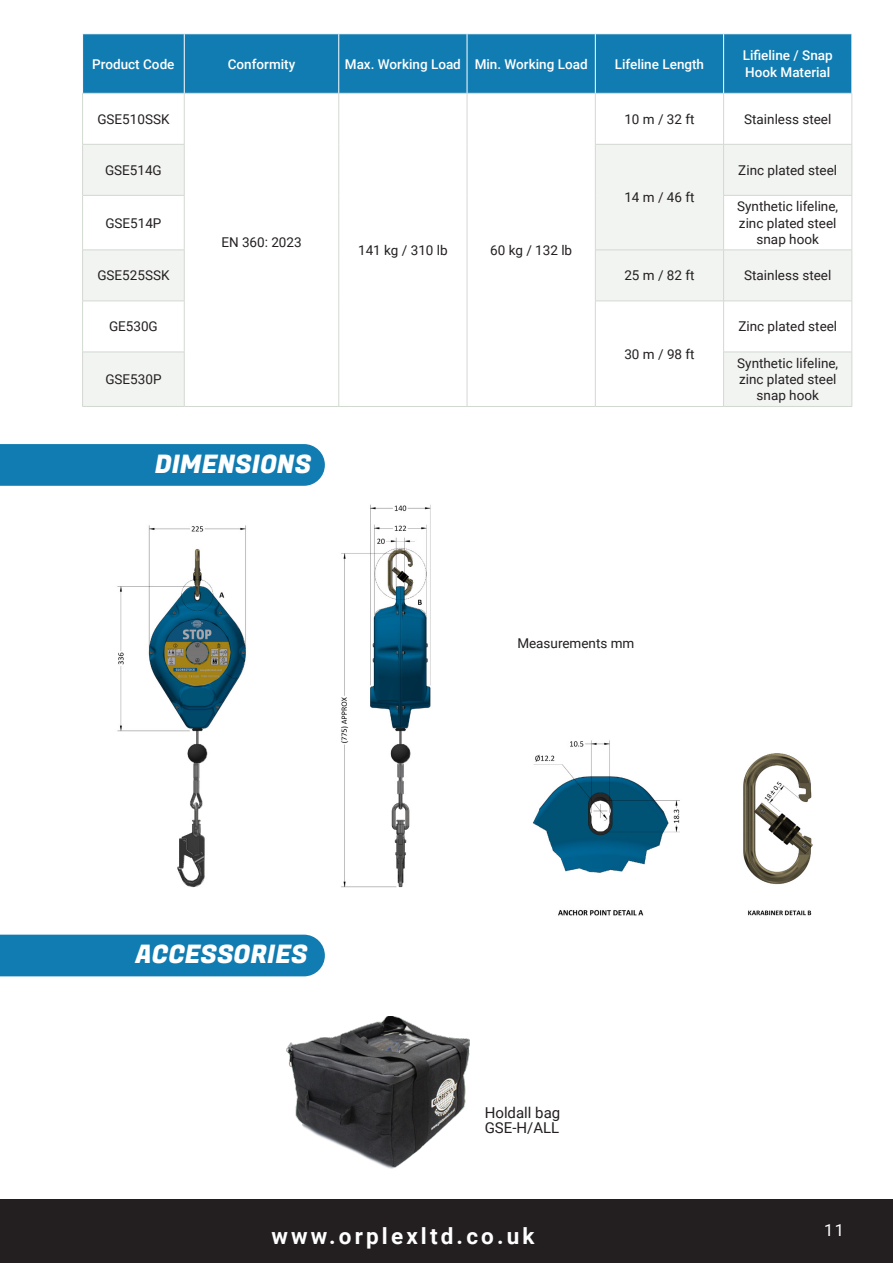
<style>
.page{position:relative;width:893px;height:1263px;background:#fff}
.page>*{position:absolute;margin:0;border:0;box-sizing:border-box;transform-origin:0 0}
.t1{font:25.5px "Fugaz One";color:#fff}
.t2{font:700 22.5px "Roboto";letter-spacing:.14em;color:#fff}
.t3{font:16.5px "Roboto";color:#fff}
.t4{font:15px "Roboto";color:#231f20}
.t5{font:13.5px/16.2px "Roboto";color:#231f20;text-align:center}
.t6{font:500 13.5px/16.2px "Roboto";color:#fff}
</style>
<div class="page">
<div style="left:0;top:1199px;width:893px;height:64px;background:#231f20"></div>
<div style="left:0;top:444px;width:325px;height:42px;background:#117cb1"></div>
<img style="left:287px;top:1016px;width:183px;height:152px">
<img style="left:117px;top:504px;width:563px;height:412px">
<div style="left:534px;top:511px;width:123px;height:201px;background:#fff"></div>
<img style="left:743px;top:753px;width:70px;height:163px">
<div style="left:83px;top:34px;width:768px;height:59px;background:#117cb1"></div>
<svg style="left:83px;top:144px;width:769px;height:262px"></svg>
<hr style="left:184px;top:34px;width:1px;height:59px;background:#fff">
<hr style="left:338px;top:34px;width:1px;height:59px;background:#fff">
<hr style="left:467px;top:34px;width:1px;height:59px;background:#fff">
<hr style="left:595px;top:34px;width:1px;height:59px;background:#fff">
<hr style="left:723px;top:34px;width:1px;height:59px;background:#fff">
<hr style="left:82px;top:93px;width:102px;height:1px;background:#d2d9d1">
<hr style="left:82px;top:93px;width:1px;height:51px;background:#d2d9d1">
<hr style="left:184px;top:93px;width:155px;height:1px;background:#d2d9d1">
<hr style="left:184px;top:93px;width:1px;height:51px;background:#d2d9d1">
<hr style="left:339px;top:93px;width:128px;height:1px;background:#d2d9d1">
<hr style="left:338px;top:93px;width:1px;height:51px;background:#d2d9d1">
<hr style="left:338px;top:144px;width:1px;height:51px;background:#d2d9d1">
<hr style="left:338px;top:195px;width:1px;height:55px;background:#d2d9d1">
<hr style="left:338px;top:250px;width:1px;height:51px;background:#d2d9d1">
<hr style="left:338px;top:301px;width:1px;height:51px;background:#d2d9d1">
<hr style="left:338px;top:352px;width:1px;height:54px;background:#d2d9d1">
<hr style="left:467px;top:93px;width:128px;height:1px;background:#d2d9d1">
<hr style="left:467px;top:93px;width:1px;height:51px;background:#d2d9d1">
<hr style="left:467px;top:144px;width:1px;height:51px;background:#d2d9d1">
<hr style="left:467px;top:195px;width:1px;height:55px;background:#d2d9d1">
<hr style="left:467px;top:250px;width:1px;height:51px;background:#d2d9d1">
<hr style="left:467px;top:301px;width:1px;height:51px;background:#d2d9d1">
<hr style="left:467px;top:352px;width:1px;height:54px;background:#d2d9d1">
<hr style="left:595px;top:93px;width:129px;height:1px;background:#d2d9d1">
<hr style="left:595px;top:93px;width:1px;height:51px;background:#d2d9d1">
<hr style="left:724px;top:93px;width:128px;height:1px;background:#d2d9d1">
<hr style="left:723px;top:93px;width:1px;height:51px;background:#d2d9d1">
<hr style="left:852px;top:93px;width:1px;height:51px;background:#d2d9d1">
<hr style="left:82px;top:250px;width:1px;height:51px;background:#d2d9d1">
<hr style="left:82px;top:301px;width:1px;height:51px;background:#d2d9d1">
<hr style="left:82px;top:352px;width:1px;height:54px;background:#d2d9d1">
<hr style="left:82px;top:196px;width:1px;height:54px;background:#d2d9d1">
<hr style="left:184px;top:196px;width:1px;height:54px;background:#d2d9d1">
<hr style="left:82px;top:250px;width:102px;height:1px;background:#d2d9d1">
<hr style="left:82px;top:144px;width:102px;height:1px;background:#d2d9d1">
<hr style="left:82px;top:144px;width:1px;height:51px;background:#d2d9d1">
<hr style="left:184px;top:144px;width:1px;height:51px;background:#d2d9d1">
<hr style="left:82px;top:195px;width:102px;height:1px;background:#d2d9d1">
<hr style="left:82px;top:301px;width:102px;height:1px;background:#d2d9d1">
<hr style="left:82px;top:352px;width:102px;height:1px;background:#d2d9d1">
<hr style="left:82px;top:406px;width:102px;height:1px;background:#d2d9d1">
<hr style="left:184px;top:250px;width:1px;height:51px;background:#d2d9d1">
<hr style="left:184px;top:301px;width:1px;height:51px;background:#d2d9d1">
<hr style="left:184px;top:352px;width:1px;height:54px;background:#d2d9d1">
<hr style="left:184px;top:406px;width:155px;height:1px;background:#d2d9d1">
<hr style="left:339px;top:406px;width:128px;height:1px;background:#d2d9d1">
<hr style="left:467px;top:406px;width:128px;height:1px;background:#d2d9d1">
<hr style="left:595px;top:144px;width:129px;height:1px;background:#d2d9d1">
<hr style="left:595px;top:144px;width:1px;height:51px;background:#d2d9d1">
<hr style="left:595px;top:195px;width:1px;height:55px;background:#d2d9d1">
<hr style="left:724px;top:144px;width:128px;height:1px;background:#d2d9d1">
<hr style="left:723px;top:144px;width:1px;height:51px;background:#d2d9d1">
<hr style="left:852px;top:144px;width:1px;height:51px;background:#d2d9d1">
<hr style="left:723px;top:195px;width:129px;height:1px;background:#d2d9d1">
<hr style="left:723px;top:196px;width:1px;height:54px;background:#d2d9d1">
<hr style="left:852px;top:196px;width:1px;height:54px;background:#d2d9d1">
<hr style="left:595px;top:250px;width:129px;height:1px;background:#d2d9d1">
<hr style="left:595px;top:250px;width:1px;height:51px;background:#d2d9d1">
<hr style="left:595px;top:301px;width:1px;height:51px;background:#d2d9d1">
<hr style="left:595px;top:352px;width:1px;height:54px;background:#d2d9d1">
<hr style="left:724px;top:250px;width:128px;height:1px;background:#d2d9d1">
<hr style="left:723px;top:250px;width:1px;height:51px;background:#d2d9d1">
<hr style="left:852px;top:250px;width:1px;height:51px;background:#d2d9d1">
<hr style="left:723px;top:301px;width:1px;height:51px;background:#d2d9d1">
<hr style="left:852px;top:301px;width:1px;height:51px;background:#d2d9d1">
<hr style="left:723px;top:352px;width:1px;height:54px;background:#d2d9d1">
<hr style="left:852px;top:352px;width:1px;height:54px;background:#d2d9d1">
<hr style="left:724px;top:301px;width:128px;height:1px;background:#d2d9d1">
<hr style="left:723px;top:352px;width:129px;height:1px;background:#d2d9d1">
<hr style="left:724px;top:406px;width:128px;height:1px;background:#d2d9d1">
<hr style="left:595px;top:301px;width:129px;height:1px;background:#d2d9d1">
<hr style="left:595px;top:406px;width:129px;height:1px;background:#d2d9d1">
<div style="left:0;top:935px;width:325px;height:41px;background:#117cb1"></div>
<p class="t6" style="left:92px;top:55px;width:84px">Product Code</p>
<p class="t6" style="left:228px;top:55px;width:69px">Conformity</p>
<p class="t6" style="left:345px;top:55px;width:118px">Max. Working Load</p>
<p class="t6" style="left:475px;top:55px;width:114px">Min. Working Load</p>
<p class="t6" style="left:615px;top:55px;width:91px">Lifeline Length</p>
<p class="t6" style="left:743px;top:47px;width:92px">Lifieline / Snap<br>Hook Material</p>
<p class="t5" style="left:97px;top:110px;width:74px">GSE510SSK</p>
<p class="t5" style="left:624px;top:110px;width:72px">10 m / 32 ft</p>
<p class="t5" style="left:744px;top:110px;width:89px">Stainless steel</p>
<p class="t5" style="left:105px;top:161px;width:58px">GSE514G</p>
<p class="t5" style="left:105px;top:214px;width:58px">GSE514P</p>
<p class="t5" style="left:221px;top:233px;width:82px">EN 360: 2023</p>
<p class="t5" style="left:358px;top:242px;width:91px">141 kg / 310 lb</p>
<p class="t5" style="left:490px;top:242px;width:84px">60 kg / 132 lb</p>
<p class="t5" style="left:624px;top:189px;width:72px">14 m / 46 ft</p>
<p class="t5" style="left:738px;top:161px;width:100px">Zinc plated steel</p>
<p class="t5" style="left:737px;top:198px;width:102px">Synthetic lifeline, zinc plated steel snap hook</p>
<p class="t5" style="left:97px;top:267px;width:74px">GSE525SSK</p>
<p class="t5" style="left:624px;top:267px;width:72px">25 m / 82 ft</p>
<p class="t5" style="left:744px;top:267px;width:89px">Stainless steel</p>
<p class="t5" style="left:109px;top:318px;width:50px">GE530G</p>
<p class="t5" style="left:105px;top:371px;width:58px">GSE530P</p>
<p class="t1" style="left:155px;top:446px;width:158px">DIMENSIONS</p>
<p class="t1" style="left:135px;top:937px;width:174px">ACCESSORIES</p>
<p class="t5" style="left:624px;top:345px;width:72px">30 m / 98 ft</p>
<p class="t5" style="left:738px;top:318px;width:100px">Zinc plated steel</p>
<p class="t5" style="left:737px;top:355px;width:102px">Synthetic lifeline, zinc plated steel snap hook</p>
<p class="t5" style="left:517px;top:635px;width:119px">Measurements mm</p>
<p class="t4" style="left:485px;top:1102px;width:77px">Holdall bag</p>
<p class="t4" style="left:485px;top:1117px;width:76px">GSE-H/ALL</p>
<p class="t2" style="left:271px;top:1220px;width:265px">www.orplexltd.co.uk</p>
<p class="t3" style="left:824px;top:1218px;width:21px">11</p>
</div>
